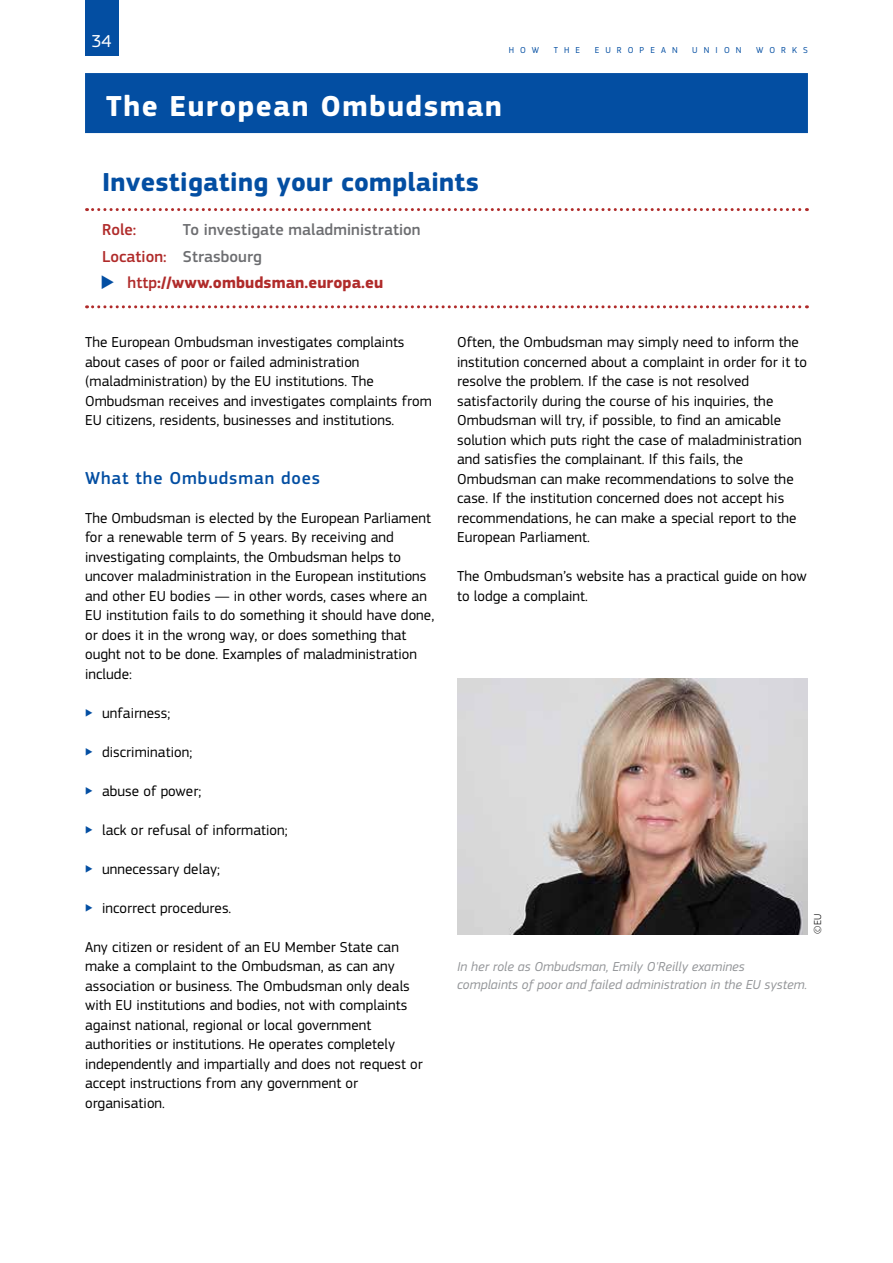
<style>
.page{position:relative;width:893px;height:1263px;background:#fff}
.page>*{position:absolute;margin:0;border:0;box-sizing:border-box;transform-origin:0 0}
.Heading01_neg{font:700 30px "EC Square Sans Pro";letter-spacing:.05em;color:#fff}
.Heading02_dots{font:700 27px "EC Square Sans Pro";letter-spacing:.01em;color:#034ea2}
.Heading03{font:500 18px "EC Square Sans Pro";letter-spacing:.05em;color:#034ea2}
.t1{font:18px "EC Square Sans Pro";color:#fff}
.intro{font:500 16.5px "EC Square Sans Pro";letter-spacing:.005em;color:#6d6e71}
.t2{font:700 16.5px "EC Square Sans Pro";letter-spacing:.005em;color:#b02b2a}
.intro-2{font:500 16.5px "EC Square Sans Pro";color:#b02b2a}
.BodyText{font:15px/19.5px "EC Square Sans Pro";letter-spacing:.005em;color:#000}
.legende_L{font:italic 13.5px/18px "EC Square Sans Pro";letter-spacing:.005em;color:#939598}
.source{font:300 10.5px "EC Square Sans Pro";color:#000}
.t3{font:9px "EC Square Sans Pro";letter-spacing:.68em;color:#034ea2}
.s1{color:#b02b2a}
.s2{font-weight:500}
</style>
<div class="page">
<div style="left:85px;top:0;width:33px;height:55px;background:#034ea2"></div>
<div style="left:85px;top:73px;width:723px;height:60px;background:#034ea2"></div>
<svg style="left:87px;top:208px;width:720px;height:3px"></svg>
<svg style="left:87px;top:305px;width:720px;height:3px"></svg>
<img style="left:457px;top:679px;width:351px;height:256px">
<p class="t1" style="left:92px;top:30px;width:22px">34</p>
<p class="t3" style="left:509px;top:45px;width:32px">HOW</p>
<p class="t3" style="left:554px;top:45px;width:28px">THE</p>
<p class="t3" style="left:595px;top:45px;width:85px">EUROPEAN</p>
<p class="t3" style="left:692px;top:45px;width:51px">UNION</p>
<p class="t3" style="left:756px;top:45px;width:53px">WORKS</p>
<p class="Heading01_neg" style="left:106px;top:88px;width:397px">The European Ombudsman</p>
<p class="Heading02_dots" style="left:102px;top:166px;width:379px">Investigating your complaints</p>
<p class="intro-2" style="left:102px;top:220px;width:36px">Role:</p>
<p class="intro" style="left:183px;top:220px;width:239px">To investigate maladministration</p>
<p class="intro" style="left:102px;top:246px;width:161px"><span class="s1">Location:</span> Strasbourg</p>
<p class="t2" style="left:128px;top:273px;width:257px"><span class="s2">http</span>://www.ombudsman.europa.eu</p>
<p class="BodyText" style="left:85px;top:332px;width:348px">The European Ombudsman investigates complaints about cases of poor or failed administration (maladministration) by the EU institutions. The Ombudsman receives and investigates complaints from EU citizens, residents, businesses and institutions.</p>
<p class="Heading03" style="left:85px;top:467px;width:237px">What the Ombudsman does</p>
<p class="BodyText" style="left:85px;top:508px;width:351px">The Ombudsman is elected by the European Parliament for a renewable term of 5 years. By receiving and investigating complaints, the Ombudsman helps to uncover maladministration in the European institutions and other EU bodies — in other words, cases where an EU institution fails to do something it should have done, or does it in the wrong way, or does something that ought not to be done. Examples of maladministration include:</p>
<p class="BodyText" style="left:102px;top:703px;width:70px">unfairness;</p>
<p class="BodyText" style="left:102px;top:742px;width:92px">discrimination;</p>
<p class="BodyText" style="left:102px;top:781px;width:101px">abuse of power;</p>
<p class="BodyText" style="left:102px;top:820px;width:187px">lack or refusal of information;</p>
<p class="BodyText" style="left:102px;top:859px;width:120px">unnecessary delay;</p>
<p class="BodyText" style="left:102px;top:898px;width:131px">incorrect procedures.</p>
<p class="BodyText" style="left:85px;top:937px;width:339px">Any citizen or resident of an EU Member State can make a complaint to the Ombudsman, as can any association or business. The Ombudsman only deals with EU institutions and bodies, not with complaints against national, regional or local government authorities or institutions. He operates completely independently and impartially and does not request or accept instructions from any government or organisation.</p>
<p class="BodyText" style="left:457px;top:332px;width:351px">Often, the Ombudsman may simply need to inform the institution concerned about a complaint in order for it to resolve the problem. If the case is not resolved satisfactorily during the course of his inquiries, the Ombudsman will try, if possible, to find an amicable solution which puts right the case of maladministration and satisfies the complainant. If this fails, the Ombudsman can make recommendations to solve the case. If the institution concerned does not accept his recommendations, he can make a special report to the European Parliament.</p>
<p class="BodyText" style="left:457px;top:566px;width:351px">The Ombudsman’s website has a practical guide on how to lodge a complaint.</p>
<p class="source" style="left:812px;top:934px;width:21px;rotate:-90deg">©EU</p>
<p class="legende_L" style="left:457px;top:958px;width:352px">In her role as Ombudsman, Emily O'Reilly examines complaints of poor and failed administration in the EU system.</p>
</div>
